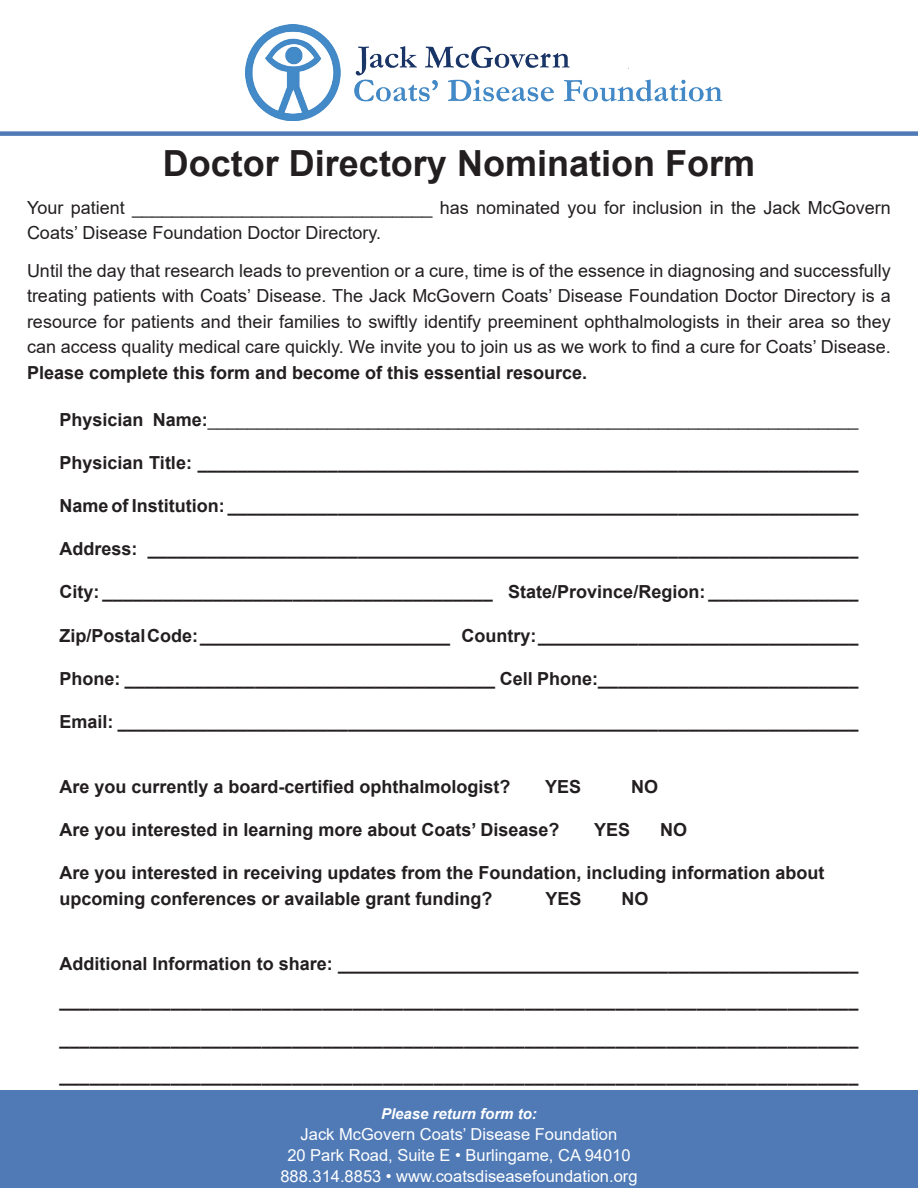
<style>
.page{position:relative;width:918px;height:1188px;background:#fff}
.page>*{position:absolute;margin:0;border:0;box-sizing:border-box;transform-origin:0 0}
.t1{font:700 36px "Arial";color:#231f20}
.t2{font:700 18px/37.5px "Arial";color:#231f20;text-align:justify}
.t3{font:18px/25.5px "Arial";color:#231f20}
.t4{font:16.5px "Arial";color:#fff}
.t5{font:italic 700 15px "Arial";color:#fff}
.s1{font-weight:700}
</style>
<div class="page">
<img style="left:246px;top:25px;width:477px;height:95px">
<div style="left:0;top:131px;width:918px;height:5px;background:#507ab6"></div>
<div style="left:0;top:1091px;width:918px;height:97px;background:#507ab6"></div>
<p class="t1" style="left:163px;top:138px;width:594px">Doctor Directory Nomination Form</p>
<p class="t3" style="left:27px;top:195px;width:866px">Your patient ______________________________ has nominated you for inclusion in the Jack McGovern<br>Coats’ Disease Foundation Doctor Directory.</p>
<p class="t3" style="left:27px;top:258px;width:865px;text-align:justify">Until the day that research leads to prevention or a cure, time is of the essence in diagnosing and successfully treating patients with Coats’ Disease. The Jack McGovern Coats’ Disease Foundation Doctor Directory is a resource for patients and their families to swiftly identify preeminent ophthalmologists in their area so they can access quality medical care quickly. We invite you to join us as we work to find a cure for Coats’ Disease.<br><span class="s1">Please complete this form and become of this essential resource.</span></p>
<p class="t3" style="left:59px;top:406px;width:801px"><span class="s1">Physician Name:</span>_________________________________________________________________</p>
<p class="t2" style="left:59px;top:444px;width:801px">Physician Title: __________________________________________________________________</p>
<p class="t2" style="left:59px;top:487px;width:801px">Name of Institution: _______________________________________________________________</p>
<p class="t2" style="left:59px;top:530px;width:801px">Address: _______________________________________________________________________</p>
<p class="t2" style="left:59px;top:574px;width:801px">City: _______________________________________ State/Province/Region: _______________</p>
<p class="t2" style="left:59px;top:617px;width:801px">Zip/Postal Code: _________________________ Country: ________________________________</p>
<p class="t2" style="left:59px;top:660px;width:801px">Phone: _____________________________________ Cell Phone:__________________________</p>
<p class="t2" style="left:59px;top:703px;width:801px">Email: __________________________________________________________________________</p>
<p class="t2" style="left:59px;top:768px;width:453px">Are you currently a board-certified ophthalmologist?</p>
<p class="t2" style="left:545px;top:768px;width:38px">YES</p>
<p class="t2" style="left:631px;top:768px;width:28px">NO</p>
<p class="t2" style="left:59px;top:811px;width:502px">Are you interested in learning more about Coats’ Disease?</p>
<p class="t2" style="left:594px;top:811px;width:38px">YES</p>
<p class="t2" style="left:660px;top:811px;width:28px">NO</p>
<p class="t2" style="left:59px;top:854px;width:767px">Are you interested in receiving updates from the Foundation, including information about</p>
<p class="t2" style="left:59px;top:880px;width:435px">upcoming conferences or available grant funding?</p>
<p class="t2" style="left:545px;top:880px;width:38px">YES</p>
<p class="t2" style="left:621px;top:880px;width:28px">NO</p>
<p class="t2" style="left:59px;top:945px;width:801px">Additional Information to share: ____________________________________________________ _______________________________________________________________________________ _______________________________________________________________________________ _______________________________________________________________________________</p>
<p class="t5" style="left:381px;top:1104px;width:157px">Please return form to:</p>
<p class="t4" style="left:301px;top:1123px;width:318px">Jack McGovern Coats’ Disease Foundation</p>
<p class="t4" style="left:287px;top:1144px;width:345px">20 Park Road, Suite E • Burlingame, CA 94010</p>
<p class="t4" style="left:280px;top:1165px;width:359px">888.314.8853 • www.coatsdiseasefoundation.org</p>
</div>
